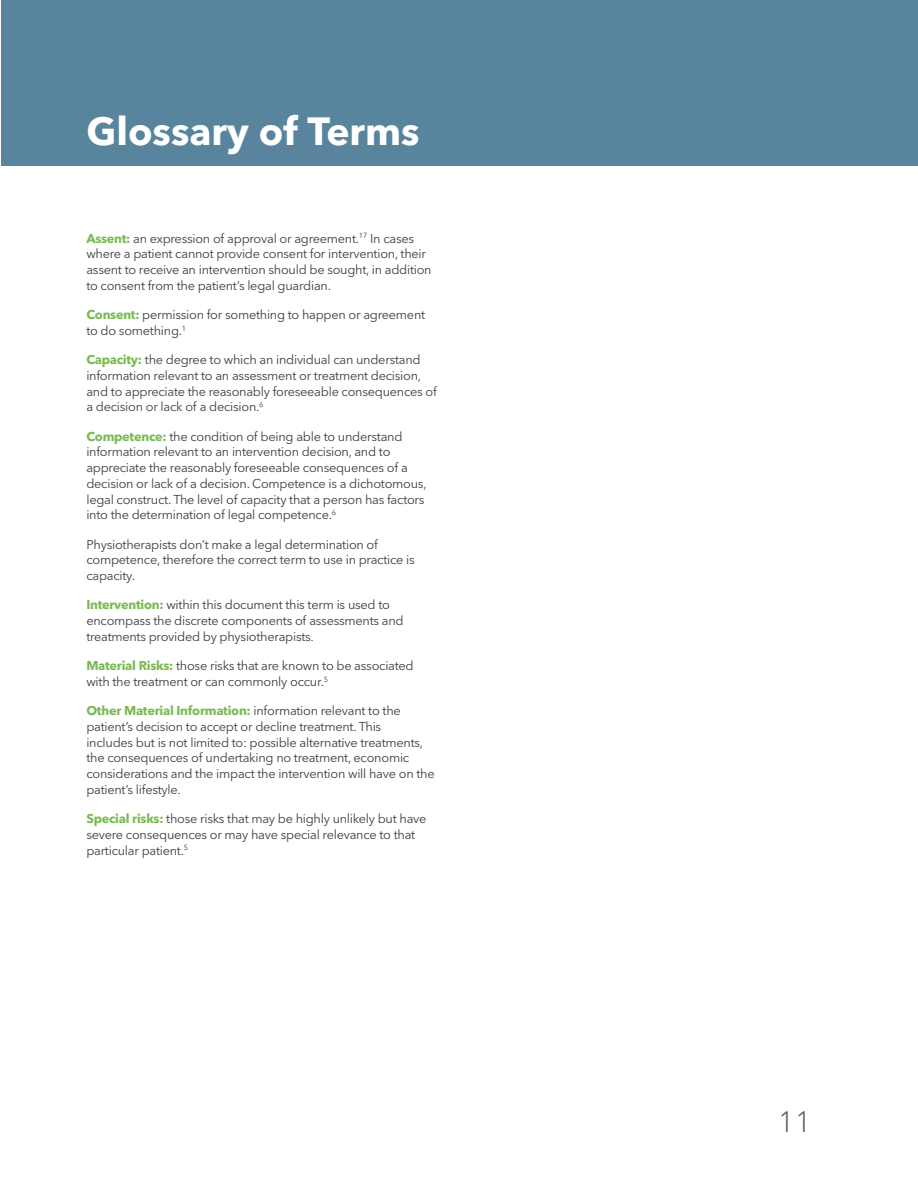
<style>
.page{position:relative;width:918px;height:1188px;background:#fff}
.page>*{position:absolute;margin:0;border:0;box-sizing:border-box;transform-origin:0 0}
.t1{font:700 39px "Avenir Next LT Pro";color:#fff}
.t2{font:300 29.25px "Avenir Next LT Pro";color:#636366}
.t3{font:12.75px/15.8px "Avenir Next LT Pro";letter-spacing:-.02em;color:#3e3e3f}
.s1{font-weight:700;color:#7aba52}
</style>
<div class="page">
<div style="left:2px;top:0;width:916px;height:165px;background:#59849e"></div>
<p class="t1" style="left:86px;top:108px;width:335px">Glossary of Terms</p>
<p class="t3" style="left:86px;top:230px;width:347px"><span class="s1">Assent:</span> an expression of approval or agreement.<sup>17</sup> In cases where a patient cannot provide consent for intervention, their assent to receive an intervention should be sought, in addition to consent from the patient’s legal guardian.</p>
<p class="t3" style="left:86px;top:307px;width:340px"><span class="s1">Consent:</span> permission for something to happen or agreement to do something.<sup>1</sup></p>
<p class="t3" style="left:86px;top:352px;width:352px"><span class="s1">Capacity:</span> the degree to which an individual can understand information relevant to an assessment or treatment decision, and to appreciate the reasonably foreseeable consequences of a decision or lack of a decision.<sup>6</sup></p>
<p class="t3" style="left:86px;top:428px;width:342px"><span class="s1">Competence:</span> the condition of being able to understand information relevant to an intervention decision, and to appreciate the reasonably foreseeable consequences of a decision or lack of a decision. Competence is a dichotomous, legal construct. The level of capacity that a person has factors into the determination of legal competence.<sup>6</sup></p>
<p class="t3" style="left:86px;top:536px;width:330px">Physiotherapists don’t make a legal determination of competence, therefore the correct term to use in practice is capacity.</p>
<p class="t3" style="left:86px;top:597px;width:319px"><span class="s1">Intervention:</span> within this document this term is used to encompass the discrete components of assessments and treatments provided by physiotherapists.</p>
<p class="t3" style="left:86px;top:658px;width:329px"><span class="s1">Material Risks:</span> those risks that are known to be associated with the treatment or can commonly occur.<sup>5</sup></p>
<p class="t3" style="left:86px;top:703px;width:350px"><span class="s1">Other Material Information:</span> information relevant to the patient’s decision to accept or decline treatment. This<br>includes but is not limited to: possible alternative treatments, the consequences of undertaking no treatment, economic considerations and the impact the intervention will have on the patient’s lifestyle.</p>
<p class="t3" style="left:86px;top:811px;width:342px"><span class="s1">Special risks:</span> those risks that may be highly unlikely but have severe consequences or may have special relevance to that particular patient.<sup>5</sup></p>
<h2 class="t2" style="left:778px;top:1105px;width:35px">11</h2>
</div>
